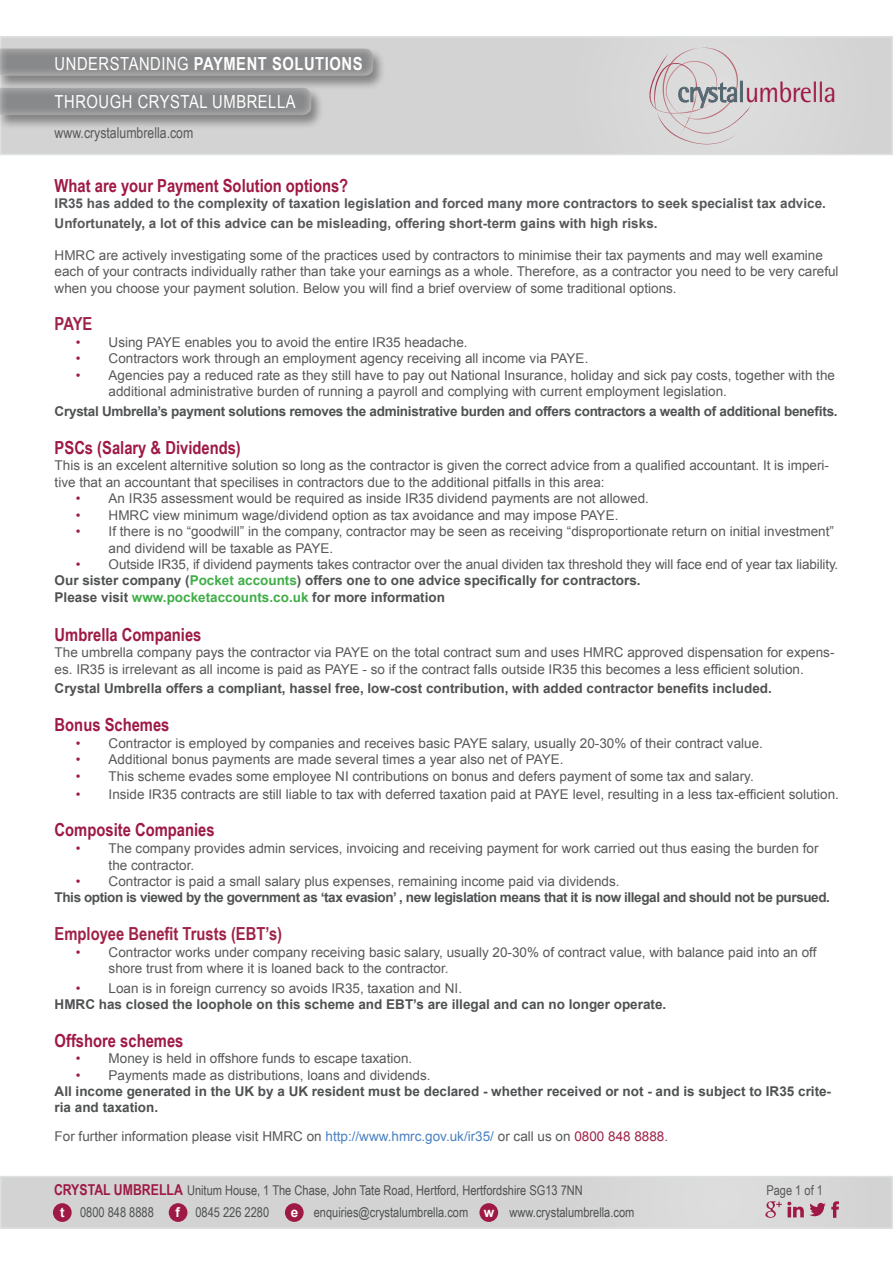
<style>
.page{position:relative;width:893px;height:1263px;background:#fff}
.page>*{position:absolute;margin:0;border:0;box-sizing:border-box;transform-origin:0 0}
.t1{font:29.7px "Rotis Semi Sans";letter-spacing:-.02em;color:#9e1944;scale:.92 1}
.Paragraph_Style_1{font:700 18px "Arial Narrow";color:#9e1944}
.t2{font:18px/38.1px "Arial Narrow";letter-spacing:.03em;color:#fff}
.Paragraph_Style_1-2{font:700 18px "Arial Narrow";color:#9f2247}
.t3{font:15px "Arial Narrow";color:#57585a}
.Paragraph_Style_2{font:13.5px/16.5px "Arial";color:#57585a}
.Paragraph_Style_2-2{font:700 13.5px/16.2px "Arial";color:#4f5152}
.Paragraph_Style_2-3{font:700 13.5px/19.8px "Arial";color:#57585a}
.t4{font:13.5px/21.6px "Arial Narrow";color:#4f5152}
.Paragraph_Style_2-4{font:700 13.5px "Arial";letter-spacing:-.02em;color:#4f5152}
.Paragraph_Style_2-5{font:700 13.5px "Arial";letter-spacing:-.03em;color:#4f5152}
.t5{font:13.5px "Arial Narrow";color:#57585a}
.s1{font-weight:700}
.s2{color:#54666f}
.s3{color:#9e1944}
.s4{color:#40ae49}
.s5{color:#4a80c1}
.s6{color:#9f2247}
.s7{font-weight:700;font-size:15px;color:#9e1944}
.s8{font-family:"Arial";font-weight:700;color:#fff}
</style>
<div class="page">
<div style="left:1px;top:1176px;width:891px;height:52px;background:#d3d3d3"></div>
<div style="left:1px;top:37px;width:891px;height:117px;background:#d3d3d3"></div>
<svg style="left:649px;top:47px;width:102px;height:98px"></svg>
<div style="left:740px;top:81px;width:3px;height:21px;border:1px solid #54666f"></div>
<div style="left:479px;top:1203px;width:19px;height:19px;background:#9e1944;border-radius:50%"></div>
<div style="left:285px;top:1203px;width:19px;height:19px;background:#9e1944;border-radius:50%"></div>
<div style="left:169px;top:1203px;width:18px;height:19px;background:#9e1944;border-radius:50%"></div>
<div style="left:53px;top:1203px;width:19px;height:19px;background:#9e1944;border-radius:50%"></div>
<div style="left:0;top:47px;width:386px;height:44px;background:#231f20;opacity:.75"></div>
<div style="left:0;top:48px;width:375px;height:30px;background:#fff;opacity:.75"></div>
<div style="left:0;top:86px;width:324px;height:44px;background:#231f20;opacity:.75"></div>
<div style="left:0;top:87px;width:314px;height:30px;background:#fff;opacity:.75"></div>
<svg style="left:765px;top:1201px;width:74px;height:17px"></svg>
<h2 class="t2" style="left:55px;top:44px;width:309px">UNDERSTANDING <span class="s1">PAYMENT SOLUTIONS<br></span>THROUGH CRYSTAL UMBRELLA</h2>
<p class="t3" style="left:55px;top:121px;width:140px">www.crystalumbrella.com</p>
<h1 class="t1" style="left:678px;top:74px;width:174px"><span class="s2">crystal</span>umbrella</h1>
<p class="Paragraph_Style_1" style="left:55px;top:172px;width:295px">What are your Payment Solution options?</p>
<p class="Paragraph_Style_2-3" style="left:55px;top:194px;width:773px">IR35 has added to the complexity of taxation legislation and forced many more contractors to seek specialist tax advice.<br>Unfortunately, a lot of this advice can be misleading, offering short-term gains with high risks.</p>
<p class="Paragraph_Style_2" style="left:55px;top:247px;width:785px">HMRC are actively investigating some of the practices used by contractors to minimise their tax payments and may well examine each of your contracts individually rather than take your earnings as a whole. Therefore, as a contractor you need to be very careful when you choose your payment solution. Below you will find a brief overview of some traditional options.</p>
<p class="Paragraph_Style_1-2" style="left:55px;top:310px;width:39px">PAYE</p>
<p class="Paragraph_Style_2" style="left:76px;top:334px;width:393px"><span class="s3">•</span> Using PAYE enables you to avoid the entire IR35 headache.</p>
<p class="Paragraph_Style_2" style="left:76px;top:350px;width:514px"><span class="s3">•</span> Contractors work through an employment agency receiving all income via PAYE.</p>
<p class="Paragraph_Style_2" style="left:109px;top:367px;width:728px;text-indent:-33px"><span class="s3">•</span> Agencies pay a reduced rate as they still have to pay out National Insurance, holiday and sick pay costs, together with the additional administrative burden of running a payroll and complying with current employment legislation.</p>
<p class="Paragraph_Style_2-4" style="left:55px;top:402px;width:784px">Crystal Umbrella’s payment solutions removes the administrative burden and offers contractors a wealth of additional benefits.</p>
<p class="Paragraph_Style_1" style="left:55px;top:434px;width:188px">PSCs (Salary &amp; Dividends)</p>
<p class="Paragraph_Style_2" style="left:55px;top:457px;width:776px">This is an excelent alternitive solution so long as the contractor is given the correct advice from a qualified accountant. It is imperi&shy;tive that an accountant that specilises in contractors due to the additional pitfalls in this area:</p>
<p class="Paragraph_Style_2" style="left:76px;top:490px;width:574px"><span class="s3">•</span> An IR35 assessment would be required as inside IR35 dividend payments are not allowed.</p>
<p class="Paragraph_Style_2" style="left:76px;top:507px;width:544px"><span class="s3">•</span> HMRC view minimum wage/dividend option as tax avoidance and may impose PAYE.</p>
<p class="Paragraph_Style_2" style="left:109px;top:523px;width:727px;text-indent:-33px"><span class="s3">•</span> If there is no “goodwill” in the company, contractor may be seen as receiving “disproportionate return on initial investment” and dividend will be taxable as PAYE.</p>
<p class="Paragraph_Style_2" style="left:76px;top:556px;width:764px"><span class="s3">•</span> Outside IR35, if dividend payments takes contractor over the anual dividen tax threshold they will face end of year tax liability.</p>
<p class="Paragraph_Style_2-2" style="left:55px;top:573px;width:587px">Our sister company (<span class="s4">Pocket accounts</span>) offers one to one advice specifically for contractors.</p>
<p class="Paragraph_Style_2-2" style="left:55px;top:589px;width:392px">Please visit <span class="s4">www.pocketaccounts.co.uk</span> for more information</p>
<p class="Paragraph_Style_1" style="left:55px;top:621px;width:148px">Umbrella Companies</p>
<p class="Paragraph_Style_2" style="left:55px;top:645px;width:781px">The umbrella company pays the contractor via PAYE on the total contract sum and uses HMRC approved dispensation for expens&shy;es. IR35 is irrelevant as all income is paid as PAYE - so if the contract falls outside IR35 this becomes a less efficient solution.</p>
<p class="Paragraph_Style_2-2" style="left:55px;top:681px;width:719px">Crystal Umbrella offers a compliant, hassel free, low-cost contribution, with added contractor benefits included.</p>
<p class="Paragraph_Style_1" style="left:55px;top:711px;width:116px">Bonus Schemes</p>
<p class="Paragraph_Style_2" style="left:76px;top:735px;width:689px"><span class="s3">•</span> Contractor is employed by companies and receives basic PAYE salary, usually 20-30% of their contract value.</p>
<p class="Paragraph_Style_2" style="left:76px;top:751px;width:489px"><span class="s3">•</span> Additional bonus payments are made several times a year also net of PAYE.</p>
<p class="Paragraph_Style_2" style="left:76px;top:768px;width:679px"><span class="s3">•</span> This scheme evades some employee NI contributions on bonus and defers payment of some tax and salary.</p>
<p class="Paragraph_Style_2" style="left:76px;top:786px;width:765px"><span class="s3">•</span> Inside IR35 contracts are still liable to tax with deferred taxation paid at PAYE level, resulting in a less tax-efficient solution.</p>
<p class="Paragraph_Style_1" style="left:55px;top:816px;width:161px">Composite Companies</p>
<p class="Paragraph_Style_2" style="left:109px;top:840px;width:711px;text-indent:-33px"><span class="s3">•</span> The company provides admin services, invoicing and receiving payment for work carried out thus easing the burden for the contractor.</p>
<p class="Paragraph_Style_2" style="left:76px;top:873px;width:545px"><span class="s3">•</span> Contractor is paid a small salary plus expenses, remaining income paid via dividends.</p>
<p class="Paragraph_Style_2-5" style="left:55px;top:888px;width:777px">This option is viewed by the government as ‘tax evasion’ , new legislation means that it is now illegal and should not be pursued.</p>
<p class="Paragraph_Style_1-2" style="left:55px;top:920px;width:229px">Employee Benefit Trusts (EBT’s)</p>
<p class="Paragraph_Style_2" style="left:109px;top:944px;width:709px;text-indent:-33px"><span class="s3">•</span> Contractor works under company receiving basic salary, usually 20-30% of contract value, with balance paid into an off shore trust from where it is loaned back to the contractor.</p>
<p class="Paragraph_Style_2" style="left:76px;top:980px;width:388px"><span class="s3">•</span> Loan is in foreign currency so avoids IR35, taxation and NI.</p>
<p class="Paragraph_Style_2-2" style="left:55px;top:996px;width:613px">HMRC has closed the loophole on this scheme and EBT’s are illegal and can no longer operate.</p>
<p class="Paragraph_Style_1" style="left:55px;top:1027px;width:130px">Offshore schemes</p>
<p class="Paragraph_Style_2" style="left:76px;top:1050px;width:338px"><span class="s3">•</span> Money is held in offshore funds to escape taxation.</p>
<p class="Paragraph_Style_2" style="left:76px;top:1067px;width:356px"><span class="s3">•</span> Payments made as distributions, loans and dividends.</p>
<p class="Paragraph_Style_2-2" style="left:55px;top:1083px;width:778px">All income generated in the UK by a UK resident must be declared - whether received or not - and is subject to IR35 crite&shy;ria and taxation.</p>
<p class="Paragraph_Style_2" style="left:55px;top:1128px;width:615px">For further information please visit HMRC on <span class="s5">http://www.hmrc.gov.uk/ir35/</span> or call us on <span class="s6">0800 848 8888</span>.</p>
<p class="t4" style="left:60px;top:1179px;width:524px;text-indent:-6px"><span class="s7">CRYSTAL UMBRELLA</span> Unitum House, 1 The Chase, John Tate Road, Hertford, Hertfordshire SG13 7NN <span class="s8">t</span> 0800 848 8888</p>
<p class="t4" style="left:175px;top:1201px;width:95px"><span class="s8">f</span> 0845 226 2280</p>
<p class="t4" style="left:291px;top:1201px;width:345px"><span class="s8">e</span> enquiries@crystalumbrella.com <span class="s8">w</span> www.crystalumbrella.com</p>
<p class="t5" style="left:766px;top:1180px;width:58px">Page 1 of 1</p>
</div>
